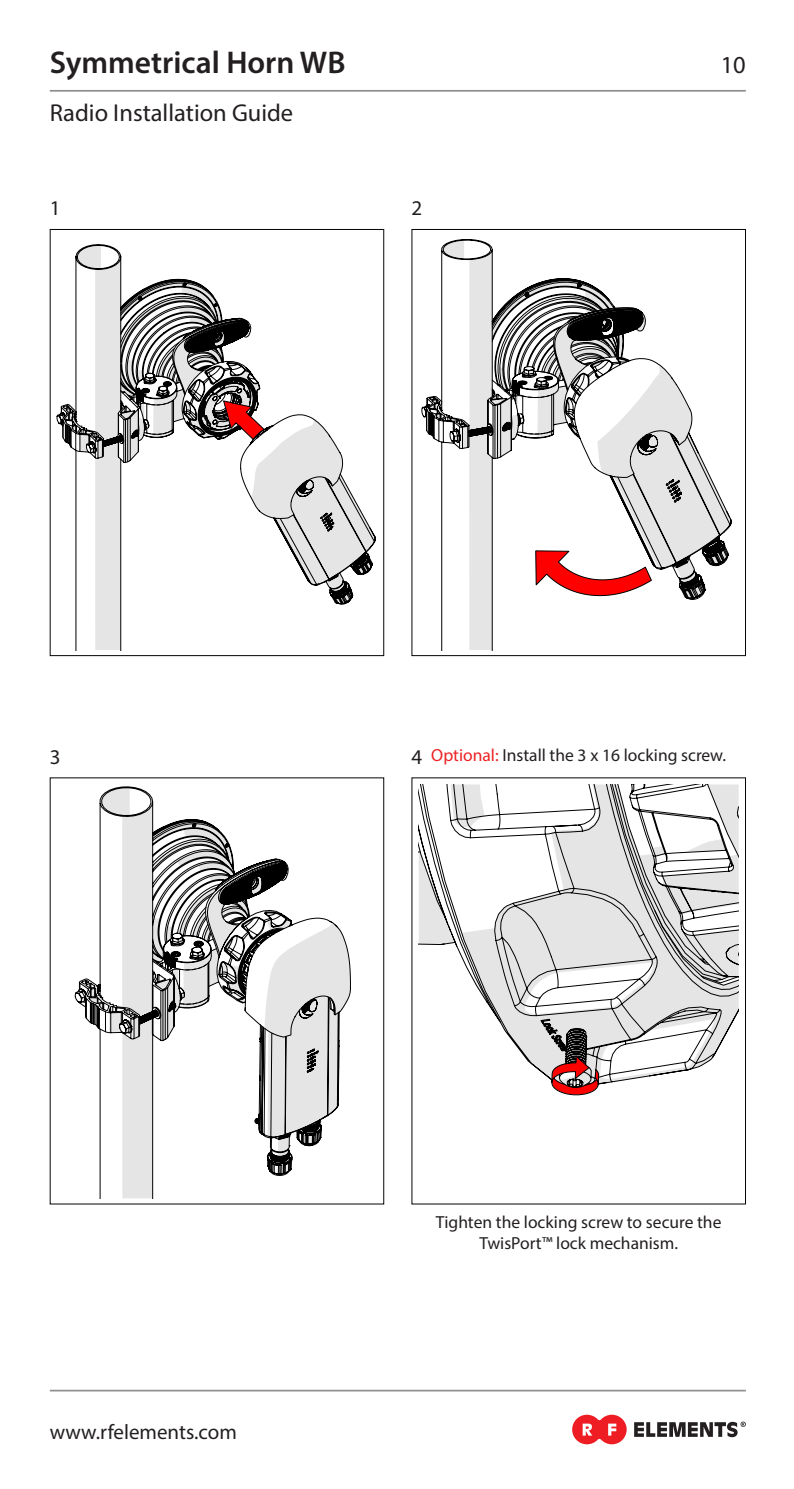
<style>
.page{position:relative;width:794px;height:1489px;background:#fff}
.page>*{position:absolute;margin:0;border:0;box-sizing:border-box;transform-origin:0 0}
.t1{font:600 31.5px "Myriad Pro";color:#231f20}
.t2{font:24.5px "Myriad Pro";color:#231f20}
.t3{font:21px "Myriad Pro";color:#231f20}
.t4{font:17.5px/21px "Myriad Pro";color:#231f20;text-align:center}
.s1{color:#ee2123}
</style>
<div class="page">
<hr style="left:50px;top:90px;width:696px;height:2px;background:#231f20">
<hr style="left:50px;top:1389px;width:696px;height:2px;background:#231f20">
<svg style="left:572px;top:1414px;width:54px;height:30px"></svg>
<svg style="left:634px;top:1421px;width:112px;height:15px"></svg>
<svg style="left:100px;top:786px;width:129px;height:412px"></svg>
<svg style="left:99px;top:843px;width:134px;height:12px"></svg>
<svg style="left:75px;top:855px;width:276px;height:326px"></svg>
<svg style="left:499px;top:1022px;width:234px;height:74px"></svg>
<svg style="left:419px;top:784px;width:319px;height:238px"></svg>
<svg style="left:76px;top:244px;width:105px;height:406px"></svg>
<svg style="left:61px;top:279px;width:324px;height:321px"></svg>
<div style="left:411px;top:229px;width:335px;height:427px;border:1px solid #040503"></div>
<svg style="left:441px;top:239px;width:171px;height:411px"></svg>
<svg style="left:422px;top:302px;width:309px;height:297px"></svg>
<h1 class="t1" style="left:50px;top:42px;width:297px">Symmetrical Horn WB</h1>
<p class="t2" style="left:50px;top:97px;width:245px">Radio Installation Guide</p>
<p class="t3" style="left:50px;top:195px;width:12px">1</p>
<p class="t3" style="left:411px;top:195px;width:12px">2</p>
<p class="t2" style="left:720px;top:50px;width:27px">10</p>
<p class="t3" style="left:50px;top:743px;width:12px">3</p>
<p class="t3" style="left:411px;top:743px;width:12px">4</p>
<p class="t4" style="left:431px;top:744px;width:296px"><span class="s1">Optional:</span> Install the 3 x 16 locking screw.</p>
<p class="t3" style="left:50px;top:1418px;width:189px">www.rfelements.com</p>
<p class="t4" style="left:436px;top:1211px;width:287px">Tighten the locking screw to secure the<br>TwisPort™ lock mechanism.</p>
</div>
